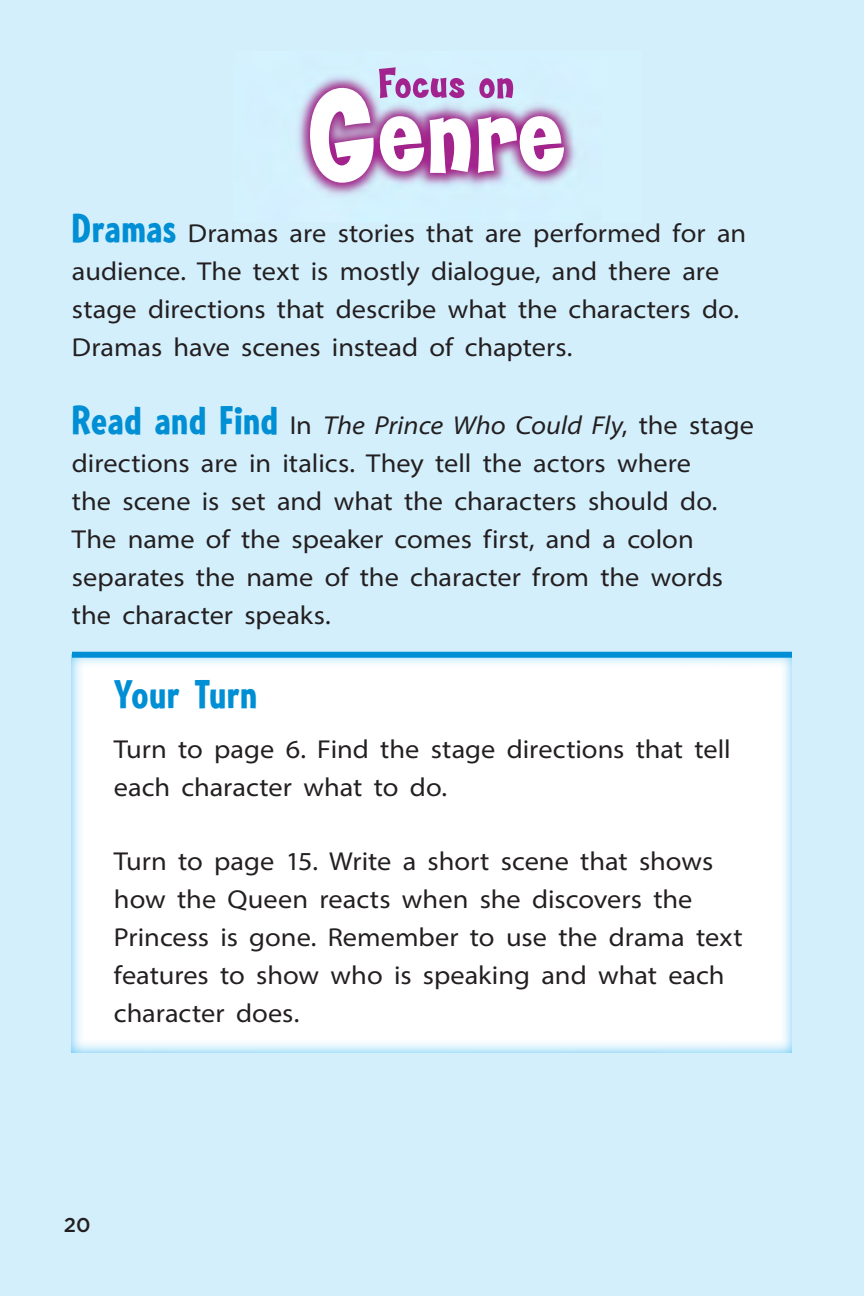
<style>
.page{position:relative;width:864px;height:1296px;background:#d4effc}
.page>*{position:absolute;margin:0;border:0;box-sizing:border-box;transform-origin:0 0}
.t1{font:40px "Ed Gothic";letter-spacing:.02em;color:#008fd4}
.t2{font:semi-expanded 26px/38px "Myriad Pro";color:#231f20}
.t3{font:500 20px "MMH Gotham";color:#231f20}
.s1{font-family:"Ed Gothic";font-stretch:normal;font-size:40px;color:#008fd4}
.s2{font-style:italic}
</style>
<div class="page">
<img style="left:298px;top:99px;width:277px;height:96px">
<svg style="left:307px;top:67px;width:257px;height:116px"></svg>
<div style="left:72px;top:658px;width:720px;height:394px;background:#fff"></div>
<div style="left:72px;top:652px;width:720px;height:6px;background:#008fd4"></div>
<p class="t2" style="left:72px;top:216px;width:676px"><span class="s1">Dramas</span> Dramas are stories that are performed for an audience. The text is mostly dialogue, and there are stage directions that describe what the characters do.<br>Dramas have scenes instead of chapters.</p>
<p class="t2" style="left:72px;top:408px;width:684px"><span class="s1">Read and Find</span> In <span class="s2">The Prince Who Could Fly</span>, the stage directions are in italics. They tell the actors where<br>the scene is set and what the characters should do.<br>The name of the speaker comes first, and a colon separates the name of the character from the words the character speaks.</p>
<p class="t1" style="left:114px;top:681px;width:145px">Your Turn</p>
<p class="t2" style="left:114px;top:732px;width:618px">Turn to page 6. Find the stage directions that tell each character what to do.</p>
<p class="t2" style="left:114px;top:844px;width:630px">Turn to page 15. Write a short scene that shows how the Queen reacts when she discovers the Princess is gone. Remember to use the drama text features to show who is speaking and what each character does.</p>
<p class="t3" style="left:64px;top:1217px;width:28px">20</p>
</div>
